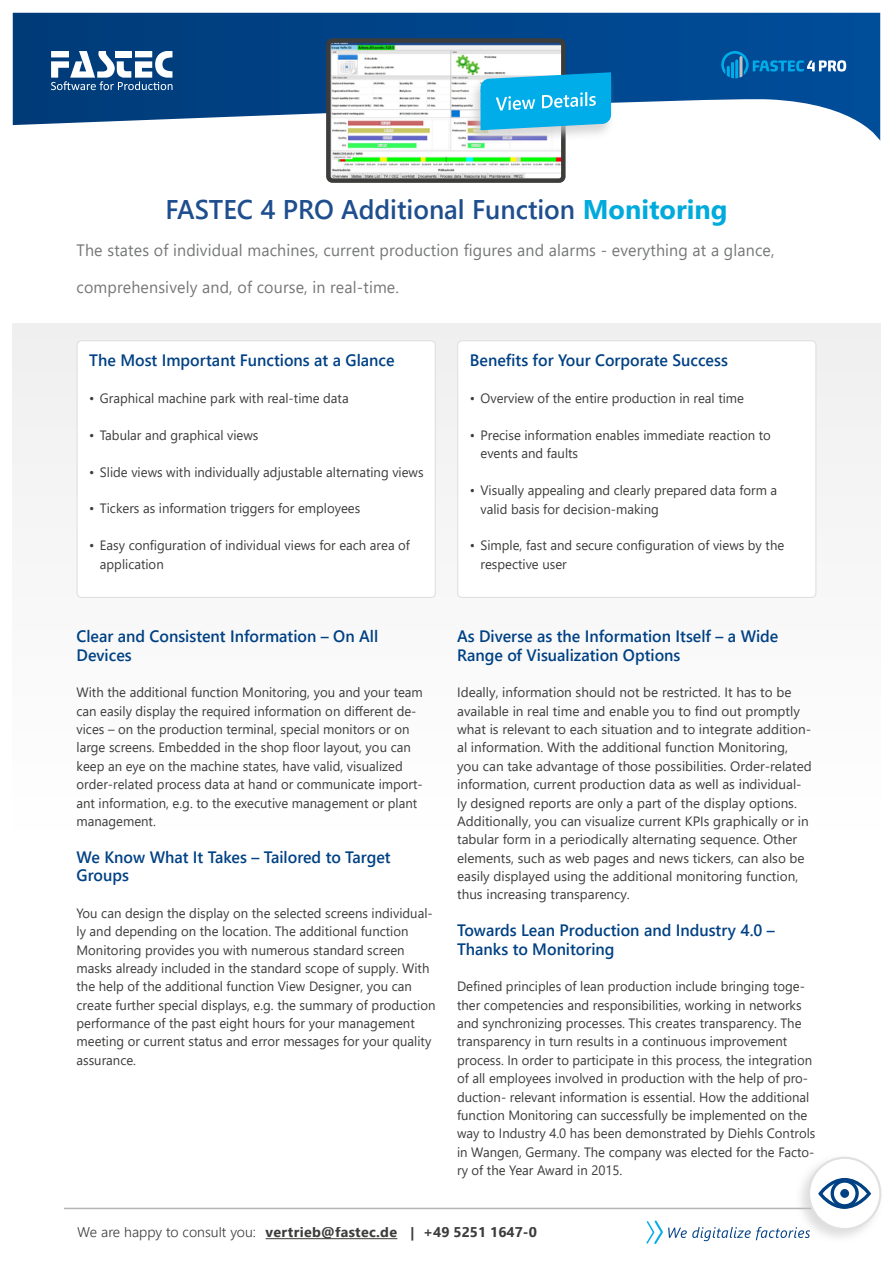
<style>
.page{position:relative;width:893px;height:1263px;background:#fff}
.page>*{position:absolute;margin:0;border:0;box-sizing:border-box;transform-origin:0 0}
.t1{font:600 27px "Segoe UI";color:#1f4e8e}
.t2{font:600 16.5px/18.5px "Segoe UI";color:#004184}
.t3{font:16.5px "Segoe UI";letter-spacing:.01em;color:#767877}
.t4{font:700 14.25px "Segoe UI";letter-spacing:.02em;color:#3c3c3b}
.t5{font:13.5px/18.3px "Segoe UI";color:#3c3c3b}
.s1{font-weight:700;color:#00aadc}
.s2{font-weight:300}
</style>
<div class="page">
<div style="left:13px;top:323px;width:867px;height:525px;background:#fbfafb"></div>
<hr style="left:64px;top:1208px;width:765px;height:1px;background:#b5b5b5">
<svg style="left:646px;top:1220px;width:148px;height:24px"></svg>
<svg style="left:13px;top:13px;width:867px;height:128px"></svg>
<svg style="left:51px;top:51px;width:122px;height:39px"></svg>
<svg style="left:721px;top:51px;width:125px;height:27px"></svg>
<hr style="left:266px;top:1238px;width:131px;height:1px;background:#3c3c3b">
<div style="left:794px;top:1154px;width:90px;height:90px;background:#c3c2c2;opacity:.53"></div>
<svg style="left:809px;top:1158px;width:71px;height:71px"></svg>
<div style="left:808px;top:1157px;width:73px;height:73px;border:2px solid #e1e0e0;border-radius:50%"></div>
<div style="left:77px;top:341px;width:358px;height:256px;background:#fff;border-radius:4px"></div>
<div style="left:77px;top:340px;width:359px;height:258px;border:1px solid #e1e0e0;border-radius:4px"></div>
<div style="left:458px;top:341px;width:358px;height:256px;background:#fff;border-radius:4px"></div>
<div style="left:457px;top:340px;width:359px;height:258px;border:1px solid #e1e0e0;border-radius:4px"></div>
<img style="left:331px;top:43px;width:230px;height:135px">
<div style="left:326px;top:38px;width:240px;height:145px;border:4px solid #3c3c3b;border-radius:4px"></div>
<div style="left:818px;top:1178px;width:53px;height:31px;border:3px solid #004184;border-radius:50%"></div>
<div style="left:831px;top:1179px;width:28px;height:28px;border:3px solid #004184;border-radius:50%"></div>
<div style="left:841px;top:1189px;width:8px;height:8px;background:#004184;border-radius:50%"></div>
<div style="left:840px;top:1189px;width:9px;height:9px;border:1px solid #004184;border-radius:50%"></div>
<div style="left:468px;top:72px;width:147px;height:74px;background:#c9c8c8;opacity:.75"></div>
<svg style="left:480px;top:72px;width:131px;height:58px"></svg>
<h1 class="t1" style="left:166px;top:184px;width:563px">FASTEC 4 PRO Additional Function <span class="s1">Monitoring</span></h1>
<p class="t3" style="left:77px;top:235px;width:700px">The states of individual machines, current production figures and alarms - everything at a glance,</p>
<p class="t3" style="left:77px;top:272px;width:324px">comprehensively and, of course, in real-time.</p>
<p class="t2" style="left:89px;top:350px;width:307px">The Most Important Functions at a Glance</p>
<p class="t5" style="left:89px;top:388px;width:261px">• Graphical machine park with real-time data</p>
<p class="t5" style="left:89px;top:425px;width:171px">• Tabular and graphical views</p>
<p class="t5" style="left:89px;top:462px;width:336px">• Slide views with individually adjustable alternating views</p>
<p class="t5" style="left:89px;top:498px;width:273px">• Tickers as information triggers for employees</p>
<p class="t5" style="left:100px;top:535px;width:312px;text-indent:-11px">• Easy configuration of individual views for each area of application</p>
<p class="t2" style="left:470px;top:350px;width:260px">Benefits for Your Corporate Success</p>
<p class="t5" style="left:470px;top:388px;width:276px">• Overview of the entire production in real time</p>
<p class="t5" style="left:480px;top:425px;width:292px;text-indent:-11px">• Precise information enables immediate reaction to events and faults</p>
<p class="t5" style="left:480px;top:480px;width:298px;text-indent:-11px">• Visually appealing and clearly prepared data form a valid basis for decision-making</p>
<p class="t5" style="left:480px;top:535px;width:305px;text-indent:-11px">• Simple, fast and secure configuration of views by the respective user</p>
<p class="t2" style="left:77px;top:626px;width:303px">Clear and Consistent Information – On All<br>Devices</p>
<p class="t5" style="left:77px;top:682px;width:348px">With the additional function Monitoring, you and your team can easily display the required information on different de&shy;vices – on the production terminal, special monitors or on large screens. Embedded in the shop floor layout, you can keep an eye on the machine states, have valid, visualized order-related process data at hand or communicate import&shy;ant information, e.g. to the executive management or plant management.</p>
<p class="t2" style="left:77px;top:846px;width:316px">We Know What It Takes – Tailored to Target<br>Groups</p>
<p class="t5" style="left:77px;top:903px;width:360px">You can design the display on the selected screens individual&shy;ly and depending on the location. The additional function Monitoring provides you with numerous standard screen masks already included in the standard scope of supply. With the help of the additional function View Designer, you can create further special displays, e.g. the summary of production performance of the past eight hours for your management meeting or current status and error messages for your quality assurance.</p>
<p class="t2" style="left:457px;top:626px;width:323px">As Diverse as the Information Itself – a Wide<br>Range of Visualization Options</p>
<p class="t5" style="left:457px;top:682px;width:356px">Ideally, information should not be restricted. It has to be available in real time and enable you to find out promptly what is relevant to each situation and to integrate addition&shy;al information. With the additional function Monitoring, you can take advantage of those possibilities. Order-related information, current production data as well as individual&shy;ly designed reports are only a part of the display options.<br>Additionally, you can visualize current KPIs graphically or in tabular form in a periodically alternating sequence. Other elements, such as web pages and news tickers, can also be easily displayed using the additional monitoring function, thus increasing transparency.</p>
<p class="t2" style="left:457px;top:920px;width:319px">Towards Lean Production and Industry 4.0 –<br>Thanks to Monitoring</p>
<p class="t5" style="left:457px;top:976px;width:360px">Defined principles of lean production include bringing toge&shy;ther competencies and responsibilities, working in networks and synchronizing processes. This creates transparency. The transparency in turn results in a continuous improvement process. In order to participate in this process, the integration of all employees involved in production with the help of pro&shy;duction- relevant information is essential. How the additional function Monitoring can successfully be implemented on the way to Industry 4.0 has been demonstrated by Diehls Controls in Wangen, Germany. The company was elected for the Facto&shy;ry of the Year Award in 2015.</p>
<p class="t4" style="left:77px;top:1219px;width:461px"><span class="s2">We are happy to consult you:</span> vertrieb@fastec.de | +49 5251 1647-0</p>
</div>
